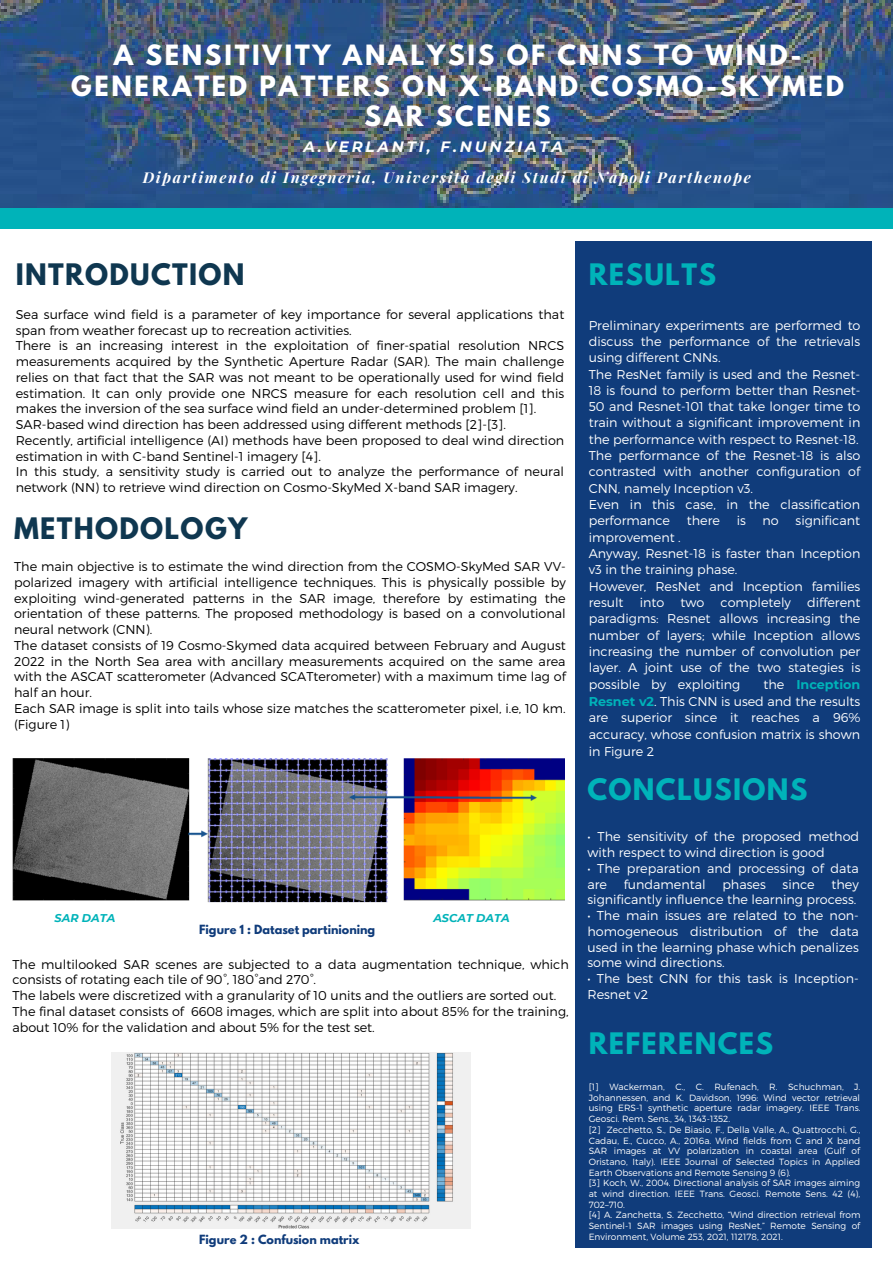
<style>
.page{position:relative;width:893px;height:1263px;background:#fff}
.page>*{position:absolute;margin:0;border:0;box-sizing:border-box;transform-origin:0 0}
.t1{font:700 26.25px "League Spartan";letter-spacing:.05em;color:#00b3b9}
.t2{font:700 26.25px "League Spartan";letter-spacing:.05em;color:#0f3750}
.t3{font:700 24.75px/30.4px "League Spartan";letter-spacing:.11em;color:#fff;text-align:center}
.t4{font:italic 700 15px "Playfair Display";letter-spacing:.11em;color:#fff}
.t5{font:italic 700 15px "Montserrat";letter-spacing:.19em;color:#fff}
.t6{font:300 12.75px/15.8px "Montserrat";color:#000}
.t7{font:300 12.75px/16.4px "Montserrat";color:#fff}
.t8{font:700 11.25px "League Spartan";color:#103c7b}
.t9{font:italic 700 11.25px "Montserrat";color:#00b3b9}
.t10{font:300 9px/10.7px "Montserrat";color:#fff}
.s1{font-weight:700;color:#00b3b9}
</style>
<div class="page">
<img style="left:0;top:0;width:893px;height:208px">
<div style="left:0;top:208px;width:893px;height:20px;background:#00b3b9"></div>
<div style="left:575px;top:241px;width:296px;height:1007px;background:#103c7b"></div>
<img style="left:12px;top:759px;width:552px;height:144px">
<img style="left:111px;top:1052px;width:360px;height:176px">
<h2 class="t3" style="left:71px;top:43px;width:774px">A SENSITIVITY ANALYSIS OF CNNS TO WIND-<br>GENERATED PATTERS ON X-BAND COSMO-SKYMED<br>SAR SCENES</h2>
<p class="t5" style="left:303px;top:138px;width:261px">A.VERLANTI, F.NUNZIATA</p>
<p class="t4" style="left:143px;top:166px;width:609px">Dipartimento di Ingegneria, Università degli Studi di Napoli Parthenope</p>
<h1 class="t2" style="left:16px;top:261px;width:230px">INTRODUCTION</h1>
<p class="t6" style="left:16px;top:306px;width:550px">Sea surface wind field is a parameter of key importance for several applications that span from weather forecast up to recreation activities.<br>There is an increasing interest in the exploitation of finer-spatial resolution NRCS measurements acquired by the Synthetic Aperture Radar (SAR). The main challenge relies on that fact that the SAR was not meant to be operationally used for wind field estimation. It can only provide one NRCS measure for each resolution cell and this makes the inversion of the sea surface wind field an under-determined problem [1].<br>SAR-based wind direction has been addressed using different methods [2]-[3].<br>Recently, artificial intelligence (AI) methods have been proposed to deal wind direction estimation in with C-band Sentinel-1 imagery [4].<br>In this study, a sensitivity study is carried out to analyze the performance of neural network (NN) to retrieve wind direction on Cosmo-SkyMed X-band SAR imagery.</p>
<h1 class="t2" style="left:14px;top:515px;width:235px">METHODOLOGY</h1>
<p class="t6" style="left:14px;top:558px;width:553px">The main objective is to estimate the wind direction from the COSMO-SkyMed SAR VV&shy;polarized imagery with artificial intelligence techniques. This is physically possible by exploiting wind-generated patterns in the SAR image, therefore by estimating the orientation of these patterns. The proposed methodology is based on a convolutional neural network (CNN).<br>The dataset consists of 19 Cosmo-Skymed data acquired between February and August 2022 in the North Sea area with ancillary measurements acquired on the same area with the ASCAT scatterometer (Advanced SCATterometer) with a maximum time lag of half an hour.<br>Each SAR image is split into tails whose size matches the scatterometer pixel, i.e, 10 km. (Figure 1)</p>
<p class="t9" style="left:55px;top:911px;width:62px">SAR DATA</p>
<p class="t9" style="left:433px;top:911px;width:78px">ASCAT DATA</p>
<p class="t8" style="left:199px;top:924px;width:178px">Figure 1 : Dataset partinioning</p>
<p class="t6" style="left:12px;top:955px;width:558px">The multilooked SAR scenes are subjected to a data augmentation technique, which consists of rotating each tile of 90°, 180°and 270°.<br>The labels were discretized with a granularity of 10 units and the outliers are sorted out.<br>The final dataset consists of 6608 images, which are split into about 85% for the training, about 10% for the validation and about 5% for the test set.</p>
<p class="t8" style="left:199px;top:1234px;width:162px">Figure 2 : Confusion matrix</p>
<h1 class="t1" style="left:589px;top:261px;width:129px">RESULTS</h1>
<p class="t7" style="left:589px;top:316px;width:273px">Preliminary experiments are performed to discuss the performance of the retrievals using different CNNs.<br>The ResNet family is used and the Resnet-18 is found to perform better than Resnet-50 and Resnet-101 that take longer time to train without a significant improvement in the performance with respect to Resnet-18.<br>The performance of the Resnet-18 is also contrasted with another configuration of CNN, namely Inception v3.<br>Even in this case, in the classification performance</p>
<p class="t7" style="left:687px;top:512px;width:35px">there</p>
<p class="t7" style="left:736px;top:512px;width:11px">is</p>
<p class="t7" style="left:762px;top:512px;width:18px">no</p>
<p class="t7" style="left:795px;top:512px;width:66px">significant</p>
<p class="t7" style="left:589px;top:528px;width:273px">improvement .<br>Anyway, Resnet-18 is faster than Inception v3 in the training phase.<br>However, ResNet and Inception families result</p>
<p class="t7" style="left:589px;top:594px;width:273px;text-align:justify;text-indent:218px">different paradigms: Resnet allows increasing the number of layers; while Inception allows increasing the number of convolution per layer. A joint use of the two stategies is possible by exploiting</p>
<p class="t7" style="left:640px;top:594px;width:26px">into</p>
<p class="t7" style="left:680px;top:594px;width:25px">two</p>
<p class="t7" style="left:720px;top:594px;width:72px">completely</p>
<p class="t7" style="left:589px;top:675px;width:273px;line-height:16.7px;text-align:justify;text-indent:175px">the <span class="s1">Inception Resnet v2</span>. This CNN is used and the results are superior since it reaches a 96% accuracy, whose confusion matrix is shown in Figure 2</p>
<h1 class="t1" style="left:587px;top:776px;width:221px">CONCLUSIONS</h1>
<p class="t7" style="left:587px;top:828px;width:273px;line-height:15.8px">• The sensitivity of the proposed method with respect to wind direction is good</p>
<p class="t7" style="left:587px;top:860px;width:273px;line-height:15.8px">• The preparation and processing of data are</p>
<p class="t7" style="left:624px;top:875px;width:83px">fundamental</p>
<p class="t7" style="left:722px;top:875px;width:45px">phases</p>
<p class="t7" style="left:782px;top:875px;width:34px">since</p>
<p class="t7" style="left:587px;top:875px;width:273px;line-height:15.8px;text-align:right">they<br>significantly influence the learning process.</p>
<p class="t7" style="left:587px;top:907px;width:273px;line-height:15.8px;text-align:justify">• The main issues are related to the non&shy;homogeneous distribution of the data used in the learning phase which penalizes some wind directions.</p>
<p class="t7" style="left:587px;top:970px;width:273px;line-height:15.8px">• The best CNN for this task is Inception-<br>Resnet v2</p>
<h1 class="t1" style="left:589px;top:1030px;width:186px">REFERENCES</h1>
<p class="t10" style="left:589px;top:1081px;width:273px">[1] Wackerman, C., C. Rufenach, R. Schuchman, J.<br>Johannessen, and K. Davidson, 1996: Wind vector retrieval using ERS-1 synthetic aperture radar imagery. IEEE Trans.<br>Geosci. Rem. Sens., 34, 1343-1352.<br>[2] Zecchetto, S., De Biasio, F., Della Valle, A., Quattrocchi, G., Cadau, E., Cucco, A., 2016a. Wind fields from C and X band SAR images at VV polarization in coastal area (Gulf of Oristano, Italy). IEEE Journal of Selected Topics in Applied Earth Observations and Remote Sensing 9 (6).<br>[3] Koch, W., 2004. Directional analysis of SAR images aiming at wind direction. IEEE Trans. Geosci. Remote Sens. 42 (4), 702–710.<br>[4] A. Zanchetta, S. Zecchetto, “Wind direction retrieval from Sentinel-1 SAR images using ResNet,” Remote Sensing of Environment, Volume 253, 2021, 112178, 2021.</p>
</div>
